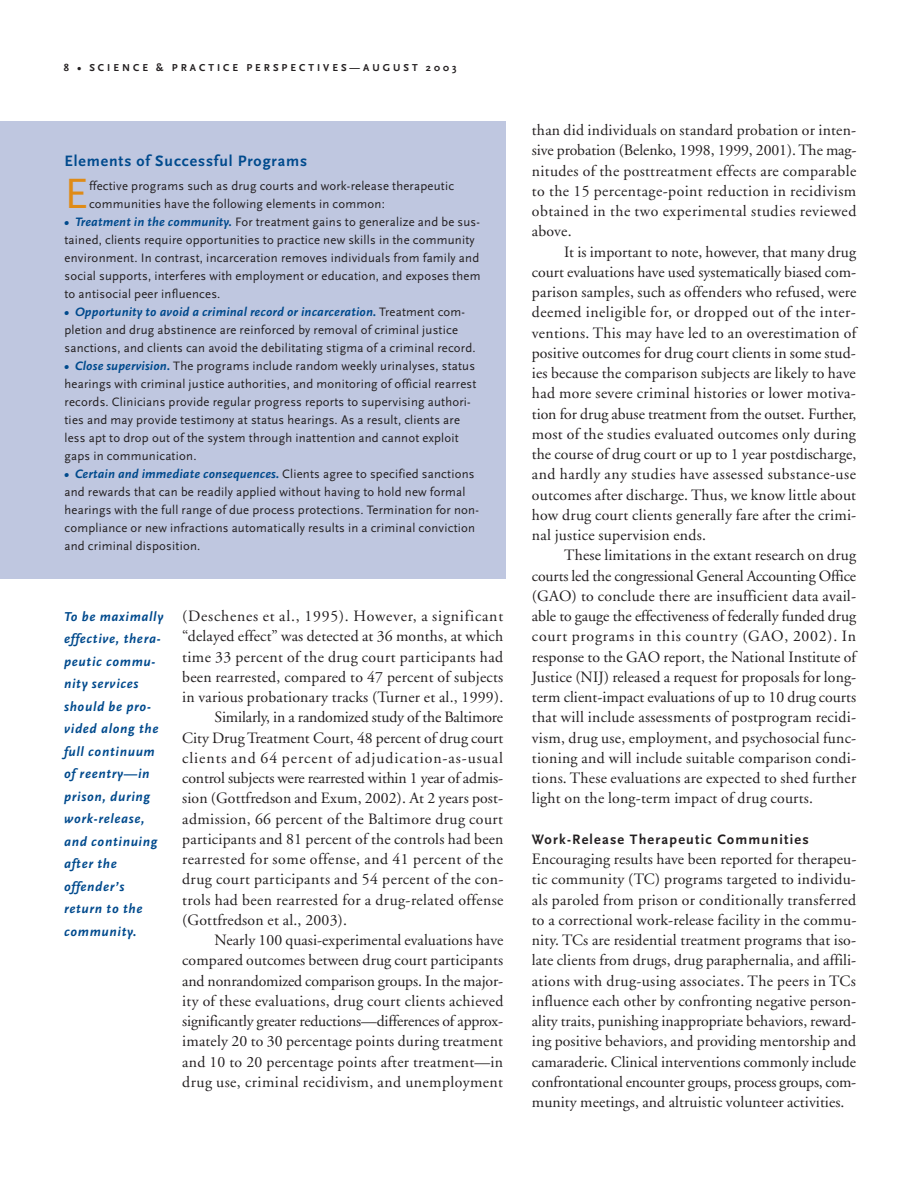
<style>
.page{position:relative;width:918px;height:1188px;background:#fff}
.page>*{position:absolute;margin:0;border:0;box-sizing:border-box;transform-origin:0 0}
.t1{font:44.25px "Scala Sans";color:#df8b17}
.t2{font:15.75px/20.2px "Adobe Garamond";letter-spacing:.015em;color:#231f20;text-align:justify}
.t3{font:700 15.75px "Scala Sans";letter-spacing:.055em;color:#004a8d}
.t4{font:700 14.25px "Scala Sans";letter-spacing:.085em;color:#231f20}
.t5{font:italic 700 13.5px/22.5px "Scala Sans";letter-spacing:.055em;color:#004a8d}
.t6{font:12.75px/18px "Scala Sans";letter-spacing:.015em;color:#231f20}
.t7{font:700 10.5px "Scala Sans";letter-spacing:.285em;color:#231f20}
.s1{font-weight:700;font-style:italic;color:#004a8d}
</style>
<div class="page">
<div style="left:0;top:122px;width:506px;height:457px;background:#bfc7e0"></div>
<p class="t7" style="left:64px;top:62px;width:394px">8 • SCIENCE &amp; PRACTICE PERSPECTIVES—AUGUST 2003</p>
<h5 class="t3" style="left:65px;top:152px;width:244px">Elements of Successful Programs</h5>
<p class="t1" style="left:64px;top:167px;width:25px">E</p>
<p class="t6" style="left:89px;top:177px;width:366px">ffective programs such as drug courts and work-release therapeutic communities have the following elements in common:</p>
<p class="t6" style="left:65px;top:213px;width:418px"><span class="s1">• Treatment in the community.</span> For treatment gains to generalize and be sus&shy;tained, clients require opportunities to practice new skills in the community environment. In contrast, incarceration removes individuals from family and social supports, interferes with employment or education, and exposes them to antisocial peer influences.</p>
<p class="t6" style="left:65px;top:303px;width:413px"><span class="s1">• Opportunity to avoid a criminal record or incarceration.</span> Treatment com&shy;pletion and drug abstinence are reinforced by removal of criminal justice sanctions, and clients can avoid the debilitating stigma of a criminal record.</p>
<p class="t6" style="left:65px;top:357px;width:413px"><span class="s1">• Close supervision.</span> The programs include random weekly urinalyses, status hearings with criminal justice authorities, and monitoring of official rearrest records. Clinicians provide regular progress reports to supervising authori&shy;ties and may provide testimony at status hearings. As a result, clients are less apt to drop out of the system through inattention and cannot exploit gaps in communication.</p>
<p class="t6" style="left:65px;top:465px;width:416px"><span class="s1">• Certain and immediate consequences.</span> Clients agree to specified sanctions and rewards that can be readily applied without having to hold new formal hearings with the full range of due process protections. Termination for non&shy;compliance or new infractions automatically results in a criminal conviction and criminal disposition.</p>
<p class="t5" style="left:64px;top:605px;width:101px">To be maximally effective, thera&shy;peutic commu&shy;nity services should be pro&shy;vided along the full continuum of reentry—in prison, during work-release, and continuing after the offender’s return to the community.</p>
<p class="t2" style="left:182px;top:607px;width:323px">(Deschenes et al., 1995). However, a significant “delayed effect” was detected at 36 months, at which time 33 percent of the drug court participants had been rearrested, compared to 47 percent of subjects in various probationary tracks (Turner et al., 1999).</p>
<p class="t2" style="left:182px;top:709px;width:323px;text-indent:32px">Similarly, in a randomized study of the Baltimore City Drug Treatment Court, 48 percent of drug court clients and 64 percent of adjudication-as-usual control subjects were rearrested within 1 year of admis&shy;sion (Gottfredson and Exum, 2002). At 2 years post&shy;admission, 66 percent of the Baltimore drug court participants and 81 percent of the controls had been rearrested for some offense, and 41 percent of the drug court participants and 54 percent of the con&shy;trols had been rearrested for a drug-related offense (Gottfredson et al., 2003).</p>
<p class="t2" style="left:182px;top:931px;width:323px;text-indent:32px">Nearly 100 quasi-experimental evaluations have compared outcomes between drug court participants and nonrandomized comparison groups. In the major&shy;ity of these evaluations, drug court clients achieved significantly greater reductions—differences of approx&shy;imately 20 to 30 percentage points during treatment and 10 to 20 percentage points after treatment—in drug use, criminal recidivism, and unemployment</p>
<p class="t2" style="left:532px;top:121px;width:326px">than did individuals on standard probation or inten&shy;sive probation (Belenko, 1998, 1999, 2001). The mag&shy;nitudes of the posttreatment effects are comparable to the 15 percentage-point reduction in recidivism obtained in the two experimental studies reviewed above.</p>
<p class="t2" style="left:532px;top:243px;width:326px;text-indent:32px">It is important to note, however, that many drug court evaluations have used systematically biased com&shy;parison samples, such as offenders who refused, were deemed ineligible for, or dropped out of the inter&shy;ventions. This may have led to an overestimation of positive outcomes for drug court clients in some stud&shy;ies because the comparison subjects are likely to have had more severe criminal histories or lower motiva&shy;tion for drug abuse treatment from the outset. Further, most of the studies evaluated outcomes only during the course of drug court or up to 1 year postdischarge, and hardly any studies have assessed substance-use outcomes after discharge. Thus, we know little about how drug court clients generally fare after the crimi&shy;nal justice supervision ends.</p>
<p class="t2" style="left:532px;top:547px;width:326px;text-indent:32px">These limitations in the extant research on drug courts led the congressional General Accounting Office (GAO) to conclude there are insufficient data avail&shy;able to gauge the effectiveness of federally funded drug court programs in this country (GAO, 2002). In response to the GAO report, the National Institute of Justice (NIJ) released a request for proposals for long&shy;term client-impact evaluations of up to 10 drug courts that will include assessments of postprogram recidi&shy;vism, drug use, employment, and psychosocial func&shy;tioning and will include suitable comparison condi&shy;tions. These evaluations are expected to shed further light on the long-term impact of drug courts.</p>
<h2 class="t4" style="left:532px;top:830px;width:278px">Work-Release Therapeutic Communities</h2>
<p class="t2" style="left:532px;top:850px;width:326px">Encouraging results have been reported for therapeu&shy;tic community (TC) programs targeted to individu&shy;als paroled from prison or conditionally transferred to a correctional work-release facility in the commu&shy;nity. TCs are residential treatment programs that iso&shy;late clients from drugs, drug paraphernalia, and affili&shy;ations with drug-using associates. The peers in TCs influence each other by confronting negative person&shy;ality traits, punishing inappropriate behaviors, reward&shy;ing positive behaviors, and providing mentorship and camaraderie. Clinical interventions commonly include confrontational encounter groups, process groups, com&shy;munity meetings, and altruistic volunteer activities.</p>
</div>
